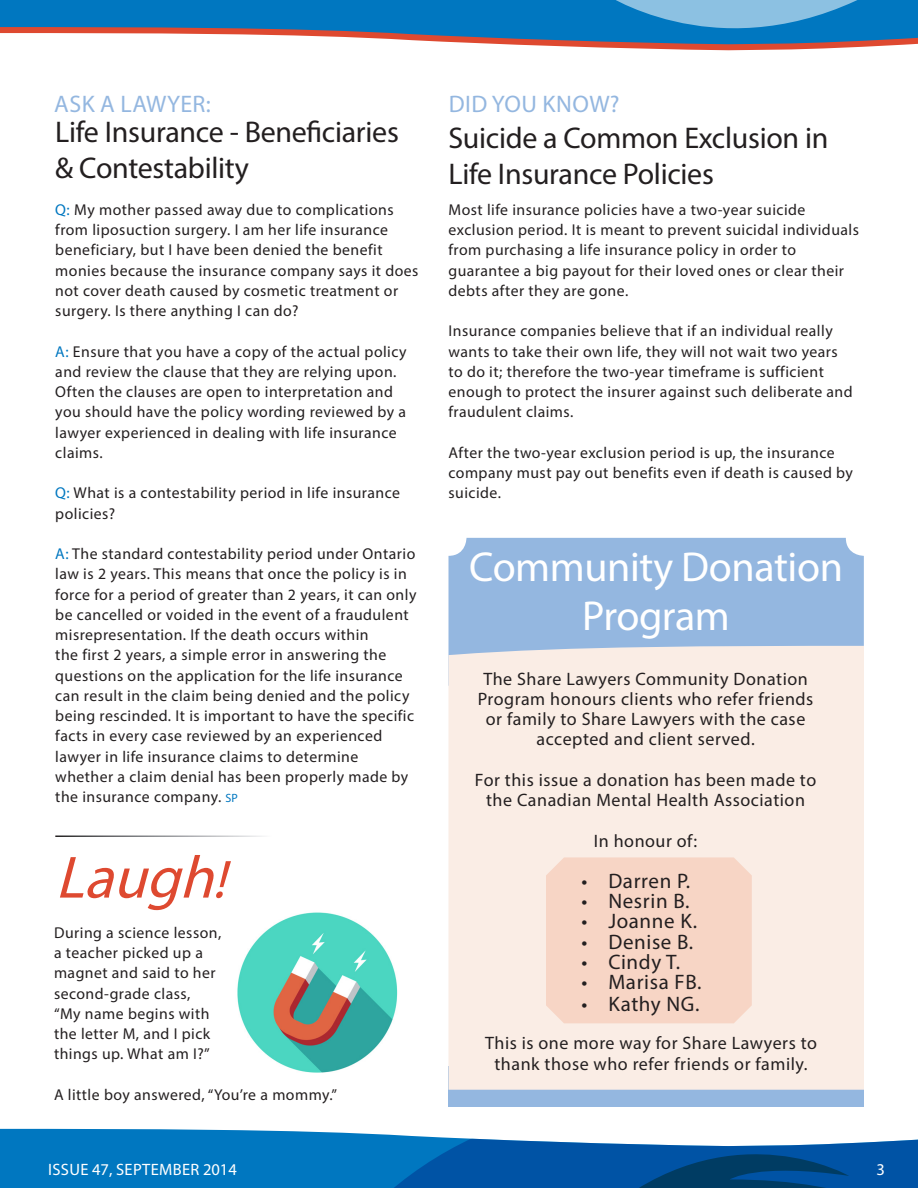
<style>
.page{position:relative;width:918px;height:1188px;background:#fff}
.page>*{position:absolute;margin:0;border:0;box-sizing:border-box;transform-origin:0 0}
.t1{font:italic 60px "Myriad Pro";color:#de4930}
.t2{font:42px/49.5px "Myriad Pro";letter-spacing:-.01em;color:#fff;text-align:center}
.t3{font:30px/36px "Myriad Pro";letter-spacing:-.01em;color:#231f20}
.t4{font:24px "Myriad Pro";letter-spacing:.02em;color:#94b7e0}
.t5{font:21px "Myriad Pro";letter-spacing:.03em;color:#231f20}
.t6{font:18px/20.2px "Myriad Pro";letter-spacing:.03em;color:#231f20;text-align:center}
.t7{font:16.5px "Myriad Pro";letter-spacing:.02em;color:#fff}
.t8{font:15.75px/20.2px "Myriad Pro";letter-spacing:.03em;color:#231f20}
.s1{color:#0077c0}
.s2{font-size:12px;color:#0077c0}
.s3{font-size:54px}
</style>
<div class="page">
<img style="left:237px;top:912px;width:161px;height:161px">
<div style="left:448px;top:1066px;width:416px;height:41px;background:#94b7e0"></div>
<div style="left:448px;top:538px;width:416px;height:166px;background:#94b7e0;border-radius:18px"></div>
<div style="left:448px;top:646px;width:416px;height:444px;background:#faede5"></div>
<div style="left:546px;top:857px;width:206px;height:166px;background:#f7d5c5"></div>
<svg style="left:0;top:0;width:918px;height:51px"></svg>
<div style="left:0;top:1129px;width:178px;height:59px;background:#0077c0"></div>
<svg style="left:178px;top:1129px;width:740px;height:59px;background:#1e79bd"></svg>
<svg style="left:614px;top:1129px;width:268px;height:59px"></svg>
<p class="t4" style="left:54px;top:89px;width:158px">ASK A LAWYER:</p>
<p class="t3" style="left:55px;top:113px;width:345px">Life Insurance - Beneficiaries &amp; Contestability</p>
<p class="t8" style="left:55px;top:199px;width:365px"><span class="s1">Q:</span> My mother passed away due to complications from liposuction surgery. I am her life insurance beneficiary, but I have been denied the benefit monies because the insurance company says it does not cover death caused by cosmetic treatment or surgery. Is there anything I can do?</p>
<p class="t8" style="left:55px;top:341px;width:353px"><span class="s1">A:</span> Ensure that you have a copy of the actual policy and review the clause that they are relying upon.<br>Often the clauses are open to interpretation and you should have the policy wording reviewed by a lawyer experienced in dealing with life insurance claims.</p>
<p class="t8" style="left:55px;top:483px;width:346px"><span class="s1">Q:</span> What is a contestability period in life insurance policies?</p>
<p class="t8" style="left:55px;top:544px;width:363px"><span class="s1">A:</span> The standard contestability period under Ontario law is 2 years. This means that once the policy is in force for a period of greater than 2 years, it can only be cancelled or voided in the event of a fraudulent misrepresentation. If the death occurs within<br>the first 2 years, a simple error in answering the questions on the application for the life insurance can result in the claim being denied and the policy being rescinded. It is important to have the specific facts in every case reviewed by an experienced lawyer in life insurance claims to determine whether a claim denial has been properly made by the insurance company. <span class="s2">SP</span></p>
<p class="t1" style="left:55px;top:840px;width:188px">Laugh<span class="s3">!</span></p>
<p class="t8" style="left:54px;top:922px;width:169px">During a science lesson, a teacher picked up a magnet and said to her second-grade class,<br>“My name begins with the letter M, and I pick things up. What am I?”</p>
<p class="t8" style="left:54px;top:1084px;width:284px">A little boy answered, “You’re a mommy.”</p>
<p class="t4" style="left:449px;top:89px;width:172px">DID YOU KNOW?</p>
<p class="t3" style="left:448px;top:120px;width:381px">Suicide a Common Exclusion in<br>Life Insurance Policies</p>
<p class="t8" style="left:448px;top:199px;width:412px">Most life insurance policies have a two-year suicide exclusion period. It is meant to prevent suicidal individuals from purchasing a life insurance policy in order to guarantee a big payout for their loved ones or clear their debts after they are gone.</p>
<p class="t8" style="left:448px;top:321px;width:406px">Insurance companies believe that if an individual really wants to take their own life, they will not wait two years to do it; therefore the two-year timeframe is sufficient enough to protect the insurer against such deliberate and fraudulent claims.</p>
<p class="t8" style="left:448px;top:442px;width:406px">After the two-year exclusion period is up, the insurance company must pay out benefits even if death is caused by suicide.</p>
<p class="t2" style="left:469px;top:541px;width:375px">Community Donation<br>Program</p>
<p class="t6" style="left:478px;top:668px;width:337px">The Share Lawyers Community Donation Program honours clients who refer friends or family to Share Lawyers with the case accepted and client served.</p>
<p class="t6" style="left:475px;top:769px;width:343px">For this issue a donation has been made to the Canadian Mental Health Association</p>
<p class="t6" style="left:594px;top:830px;width:105px">In honour of:</p>
<p class="t5" style="left:581px;top:868px;width:110px">• Darren P.</p>
<p class="t5" style="left:581px;top:888px;width:110px">• Nesrin B.</p>
<p class="t5" style="left:581px;top:908px;width:117px">• Joanne K.</p>
<p class="t5" style="left:581px;top:929px;width:113px">• Denise B.</p>
<p class="t5" style="left:581px;top:949px;width:100px">• Cindy T.</p>
<p class="t5" style="left:581px;top:969px;width:122px">• Marisa FB.</p>
<p class="t5" style="left:581px;top:991px;width:120px">• Kathy NG.</p>
<p class="t6" style="left:485px;top:1033px;width:333px">This is one more way for Share Lawyers to thank those who refer friends or family.</p>
<p class="t7" style="left:48px;top:1160px;width:190px">ISSUE 47, SEPTEMBER 2014</p>
<p class="t7" style="left:877px;top:1160px;width:10px">3</p>
</div>
